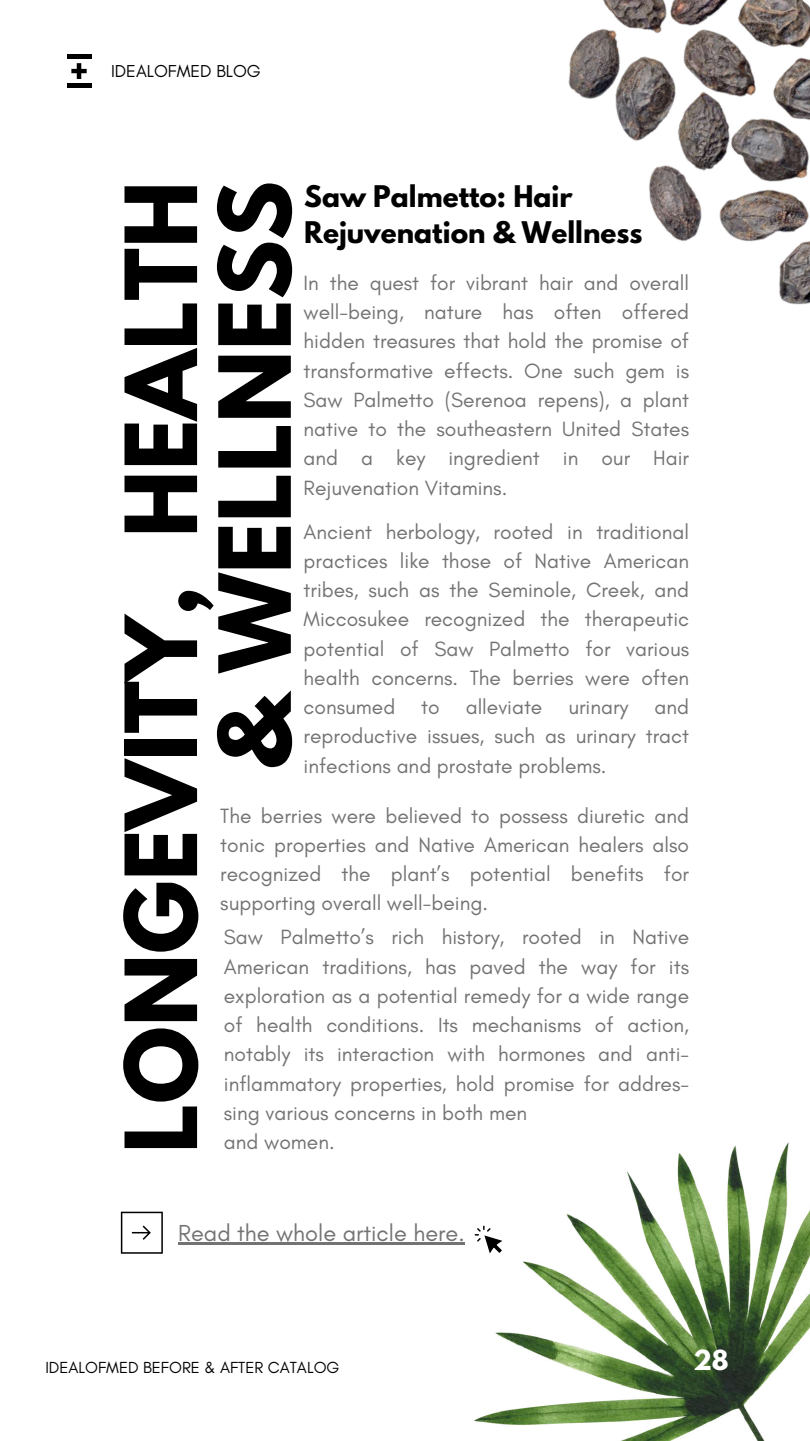
<style>
.page{position:relative;width:810px;height:1441px;background:#fff}
.page>*{position:absolute;margin:0;border:0;box-sizing:border-box;transform-origin:0 0}
.t1{font:700 88px/93.8px "League Spartan";color:#000;text-align:right}
.t2{font:700 26.4px/36.3px "League Spartan";color:#000}
.t3{font:700 24.5px "League Spartan";color:#fff}
.t4{font:23.6px "Glacial Indifference";color:#737373}
.t5{font:21px/29.2px "Glacial Indifference";color:#737373;text-align:justify}
.t6{font:17.6px "Glacial Indifference";color:#000}
.t7{font:16.3px "Glacial Indifference";color:#000}
</style>
<div class="page">
<svg style="left:121px;top:1211px;width:42px;height:42px"></svg>
<hr style="left:67px;top:54px;width:24px;height:4px;background:#000">
<svg style="left:71px;top:63px;width:16px;height:16px"></svg>
<hr style="left:67px;top:84px;width:24px;height:4px;background:#000">
<img style="left:475px;top:1142px;width:335px;height:298px">
<img style="left:568px;top:0;width:242px;height:305px">
<hr style="left:178px;top:1242px;width:287px;height:2px;background:#737373">
<svg style="left:475px;top:1225px;width:27px;height:28px"></svg>
<p class="t6" style="left:111px;top:60px;width:151px">IDEALOFMED BLOG</p>
<h1 class="t1" style="left:126px;top:1153px;width:973px;rotate:-90deg">LONGEVITY, HEALTH &amp; WELLNESS</h1>
<p class="t2" style="left:304px;top:182px;width:340px">Saw Palmetto: Hair<br>Rejuvenation &amp; Wellness</p>
<p class="t5" style="left:304px;top:268px;width:387px">In the quest for vibrant hair and overall well-being, nature has often offered hidden treasures that hold the promise of transformative effects. One such gem is Saw Palmetto (Serenoa repens), a plant native to the southeastern United States and a key ingredient in our Hair Rejuvenation Vitamins.</p>
<p class="t5" style="left:304px;top:516px;width:387px">Ancient herbology, rooted in traditional practices like those of Native American tribes, such as the Seminole, Creek, and Miccosukee recognized the therapeutic potential of Saw Palmetto for various health concerns. The berries were often consumed to alleviate urinary and reproductive issues, such as urinary tract infections and prostate problems.</p>
<p class="t5" style="left:220px;top:800px;width:470px">The berries were believed to possess diuretic and tonic properties and Native American healers also recognized the plant’s potential benefits for supporting overall well-being.</p>
<p class="t5" style="left:224px;top:922px;width:467px;text-align:left">Saw Palmetto’s rich history, rooted in Native American traditions, has paved the way for its exploration as a potential remedy for a wide range of health conditions. Its mechanisms of action, notably its interaction with hormones and anti&shy;inflammatory properties, hold promise for addres&shy;sing various concerns in both men<br>and women.</p>
<p class="t4" style="left:178px;top:1218px;width:288px">Read the whole article here.</p>
<p class="t7" style="left:45px;top:1357px;width:296px">IDEALOFMED BEFORE &amp; AFTER CATALOG</p>
<p class="t3" style="left:693px;top:1347px;width:37px">28</p>
</div>
